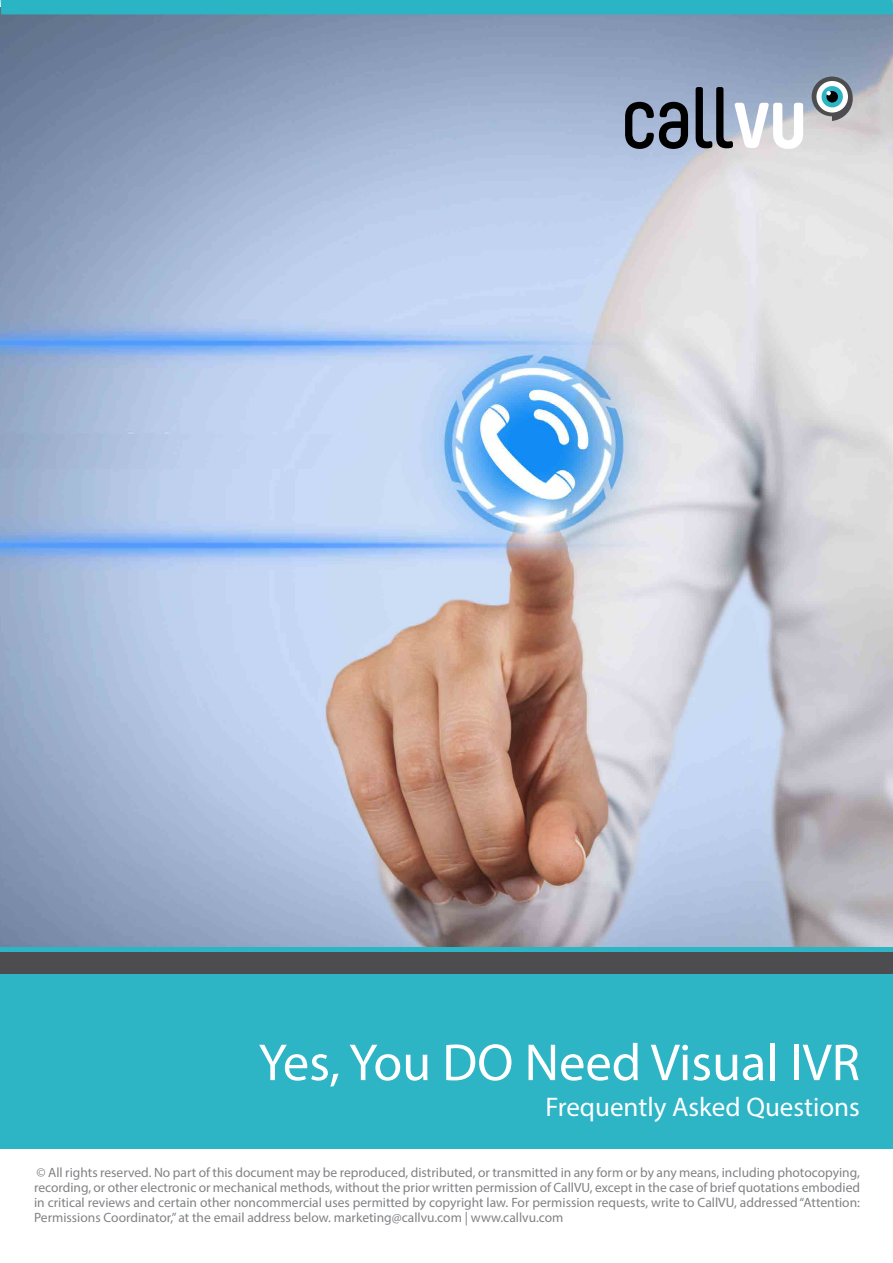
<style>
.page{position:relative;width:893px;height:1263px;background:#fff}
.page>*{position:absolute;margin:0;border:0;box-sizing:border-box;transform-origin:0 0}
.t1{font:52.5px "Myriad Pro";color:#fff}
.t2{font:27px "Myriad Pro";color:#fff}
.t3{font:13.5px/15px "Myriad Pro";color:#808285;text-align:justify}
</style>
<div class="page">
<img style="left:0;top:7px;width:893px;height:940px">
<svg style="left:625px;top:102px;width:63px;height:47px;background:#555e6d"></svg>
<svg style="left:696px;top:87px;width:107px;height:62px"></svg>
<svg style="left:812px;top:77px;width:41px;height:44px"></svg>
<div style="left:0;top:947px;width:893px;height:202px;background:#2db4c5"></div>
<div style="left:1px;top:0;width:892px;height:14px;background:#2ab4c4"></div>
<div style="left:0;top:952px;width:893px;height:22px;background:#4d4d4f"></div>
<h1 class="t1" style="left:258px;top:1030px;width:603px">Yes, You DO Need Visual IVR</h1>
<h2 class="t2" style="left:545px;top:1090px;width:316px">Frequently Asked Questions</h2>
<p class="t3" style="left:34px;top:1165px;width:827px">© All rights reserved. No part of this document may be reproduced, distributed, or transmitted in any form or by any means, including photocopying, recording, or other electronic or mechanical methods, without the prior written permission of CallVU, except in the case of brief quotations embodied in critical reviews and certain other noncommercial uses permitted by copyright law. For permission requests, write to CallVU, addressed “Attention:<br>Permissions Coordinator,” at the email address below. marketing@callvu.com | www.callvu.com</p>
</div>
